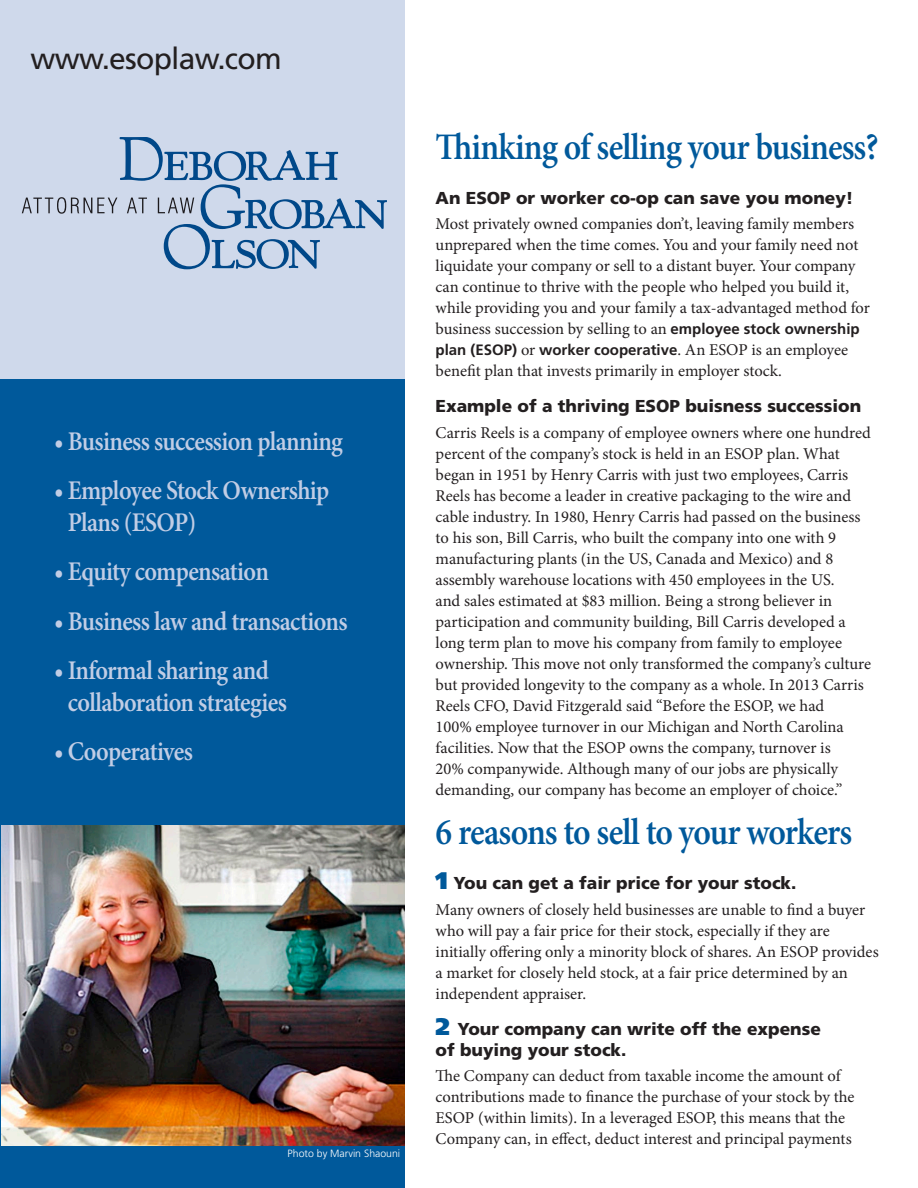
<style>
.page{position:relative;width:918px;height:1188px;background:#fff}
.page>*{position:absolute;margin:0;border:0;box-sizing:border-box;transform-origin:0 0}
.t1{font:600 37.5px "Minion Pro";letter-spacing:-.025em;color:#00599b;scale:.9 1}
.t2{font:30px "Frutiger LT Std";letter-spacing:-.025em;color:#231f20}
.t3{font:600 27px/31.5px "Minion Pro";letter-spacing:-.025em;color:#c1cde5;scale:.9 1}
.t4{font:900 17.25px/21px "Frutiger LT Std";color:#231f20}
.t5{font:16.5px/21px "Minion Pro";letter-spacing:-.005em;color:#231f20}
.t6{font:700 15px "Frutiger LT Std";color:#231f20}
.t7{font:300 10.5px "Frutiger LT Std";color:#fff}
.s1{font-family:"Frutiger LT Std";font-weight:700;font-size:15px}
.s2{font-family:"Minion Pro";font-weight:400;font-size:16.5px}
.s3{font-size:24px;color:#00599b}
</style>
<div class="page">
<div style="left:0;top:0;width:405px;height:1188px;background:#cfd9eb"></div>
<div style="left:0;top:380px;width:405px;height:808px;background:#00599b"></div>
<svg style="left:22px;top:137px;width:365px;height:132px"></svg>
<img style="left:2px;top:825px;width:403px;height:321px">
<h2 class="t2" style="left:31px;top:41px;width:253px">www.esoplaw.com</h2>
<h3 class="t3" style="left:54px;top:425px;width:323px">• Business succession planning</h3>
<h3 class="t3" style="left:68px;top:475px;width:292px;text-indent:-14px">• Employee Stock Ownership<br>Plans (ESOP)</h3>
<h3 class="t3" style="left:54px;top:556px;width:240px">• Equity compensation</h3>
<h3 class="t3" style="left:54px;top:605px;width:328px">• Business law and transactions</h3>
<h3 class="t3" style="left:68px;top:655px;width:245px;text-indent:-14px">• Informal sharing and collaboration strategies</h3>
<h3 class="t3" style="left:54px;top:736px;width:156px">• Cooperatives</h3>
<p class="t7" style="left:288px;top:1147px;width:114px">Photo by Marvin Shaouni</p>
<h1 class="t1" style="left:436px;top:121px;width:494px">Thinking of selling your business?</h1>
<p class="t4" style="left:436px;top:187px;width:420px">An ESOP or worker co-op can save you money!</p>
<p class="t5" style="left:436px;top:213px;width:436px">Most privately owned companies don’t, leaving family members unprepared when the time comes. You and your family need not liquidate your company or sell to a distant buyer. Your company can continue to thrive with the people who helped you build it, while providing you and your family a tax-advantaged method for business succession by selling to an <span class="s1">employee stock ownership</span></p>
<p class="t6" style="left:436px;top:341px;width:414px">plan (ESOP) <span class="s2">or</span> worker cooperative<span class="s2">. An ESOP is an employee</span></p>
<p class="t5" style="left:436px;top:360px;width:348px">benefit plan that invests primarily in employer stock.</p>
<p class="t4" style="left:436px;top:396px;width:427px">Example of a thriving ESOP buisness succession</p>
<p class="t5" style="left:436px;top:422px;width:437px">Carris Reels is a company of employee owners where one hundred percent of the company’s stock is held in an ESOP plan. What began in 1951 by Henry Carris with just two employees, Carris Reels has become a leader in creative packaging to the wire and cable industry. In 1980, Henry Carris had passed on the business to his son, Bill Carris, who built the company into one with 9 manufacturing plants (in the US, Canada and Mexico) and 8 assembly warehouse locations with 450 employees in the US.<br>and sales estimated at $83 million. Being a strong believer in participation and community building, Bill Carris developed a long term plan to move his company from family to employee ownership. This move not only transformed the company’s culture but provided longevity to the company as a whole. In 2013 Carris Reels CFO, David Fitzgerald said “Before the ESOP, we had<br>100% employee turnover in our Michigan and North Carolina facilities. Now that the ESOP owns the company, turnover is<br>20% companywide. Although many of our jobs are physically demanding, our company has become an employer of choice.”</p>
<h1 class="t1" style="left:436px;top:806px;width:464px">6 reasons to sell to your workers</h1>
<p class="t4" style="left:436px;top:873px;width:362px"><span class="s3">1</span> You can get a fair price for your stock.</p>
<p class="t5" style="left:436px;top:899px;width:445px">Many owners of closely held businesses are unable to find a buyer who will pay a fair price for their stock, especially if they are initially offering only a minority block of shares. An ESOP provides a market for closely held stock, at a fair price determined by an independent appraiser.</p>
<p class="t4" style="left:436px;top:1018px;width:387px"><span class="s3">2</span> Your company can write off the expense of buying your stock.</p>
<p class="t5" style="left:436px;top:1065px;width:420px">The Company can deduct from taxable income the amount of contributions made to finance the purchase of your stock by the ESOP (within limits). In a leveraged ESOP, this means that the Company can, in effect, deduct interest and principal payments</p>
</div>
